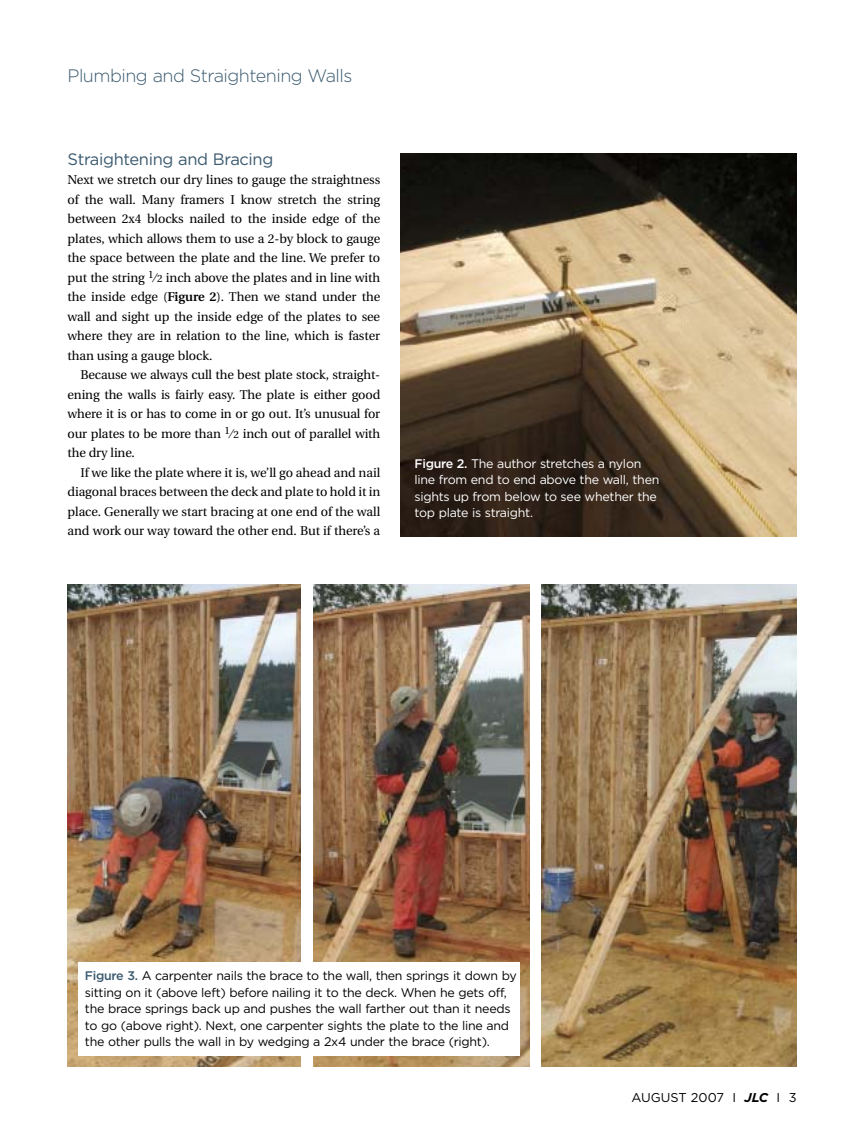
<style>
.page{position:relative;width:864px;height:1134px;background:#fff}
.page>*{position:absolute;margin:0;border:0;box-sizing:border-box;transform-origin:0 0}
.t1{font:300 18px "Gotham";letter-spacing:-.03em;color:#3b5a6f}
.t2{font:16.5px "Gotham";letter-spacing:-.02em;color:#3b5a6f}
.t3{font:12.75px/19.5px "Utopia";letter-spacing:-.005em;color:#000;text-align:justify}
.t4{font:12.75px "Gotham";color:#000}
.t5{font:12.45px/16.5px "Gotham";letter-spacing:-.02em;color:#000}
.t6{font:12.45px/16.5px "Gotham";letter-spacing:-.02em;color:#fff}
.s1{font-size:10.5px}
.s2{font-weight:600}
.s3{font-weight:500}
.s4{font-weight:500;color:#3b5a6f}
.s5{font-weight:700;font-style:italic}
</style>
<div class="page">
<img style="left:400px;top:154px;width:396px;height:383px">
<img style="left:68px;top:584px;width:233px;height:482px">
<img style="left:314px;top:584px;width:216px;height:482px">
<img style="left:542px;top:584px;width:254px;height:482px">
<div style="left:78px;top:963px;width:442px;height:93px;background:#fff"></div>
<h1 class="t1" style="left:68px;top:69px;width:286px">Plumbing and Straightening Walls</h1>
<p class="t2" style="left:68px;top:153px;width:207px">Straightening and Bracing</p>
<p class="t3" style="left:68px;top:172px;width:314px">Next we stretch our dry lines to gauge the straightness of the wall. Many framers I know stretch the string between 2x4 blocks nailed to the inside edge of the plates, which allows them to use a 2-by block to gauge the space between the plate and the line. We prefer to put the string <sup>1</sup>⁄<span class="s1">2</span> inch above the plates and in line with the inside edge (<span class="s2">Figure 2</span>). Then we stand under the wall and sight up the inside edge of the plates to see where they are in relation to the line, which is faster than using a gauge block.</p>
<p class="t3" style="left:67px;top:367px;width:314px;text-indent:13px">Because we always cull the best plate stock, straight&shy;ening the walls is fairly easy. The plate is either good where it is or has to come in or go out. It’s unusual for our plates to be more than <sup>1</sup>⁄<span class="s1">2</span> inch out of parallel with the dry line.</p>
<p class="t3" style="left:67px;top:464px;width:314px;text-indent:13px">If we like the plate where it is, we’ll go ahead and nail diagonal braces between the deck and plate to hold it in place. Generally we start bracing at one end of the wall and work our way toward the other end. But if there’s a</p>
<p class="t6" style="left:415px;top:456px;width:246px"><span class="s3">Figure 2.</span> The author stretches a nylon line from end to end above the wall, then sights up from below to see whether the top plate is straight.</p>
<p class="t5" style="left:85px;top:968px;width:433px"><span class="s4">Figure 3.</span> A carpenter nails the brace to the wall, then springs it down by sitting on it (above left) before nailing it to the deck. When he gets off, the brace springs back up and pushes the wall farther out than it needs to go (above right). Next, one carpenter sights the plate to the line and the other pulls the wall in by wedging a 2x4 under the brace (right).</p>
<p class="t4" style="left:631px;top:1093px;width:167px">AUGUST 2007 I <span class="s5">JLC</span> I 3</p>
</div>
